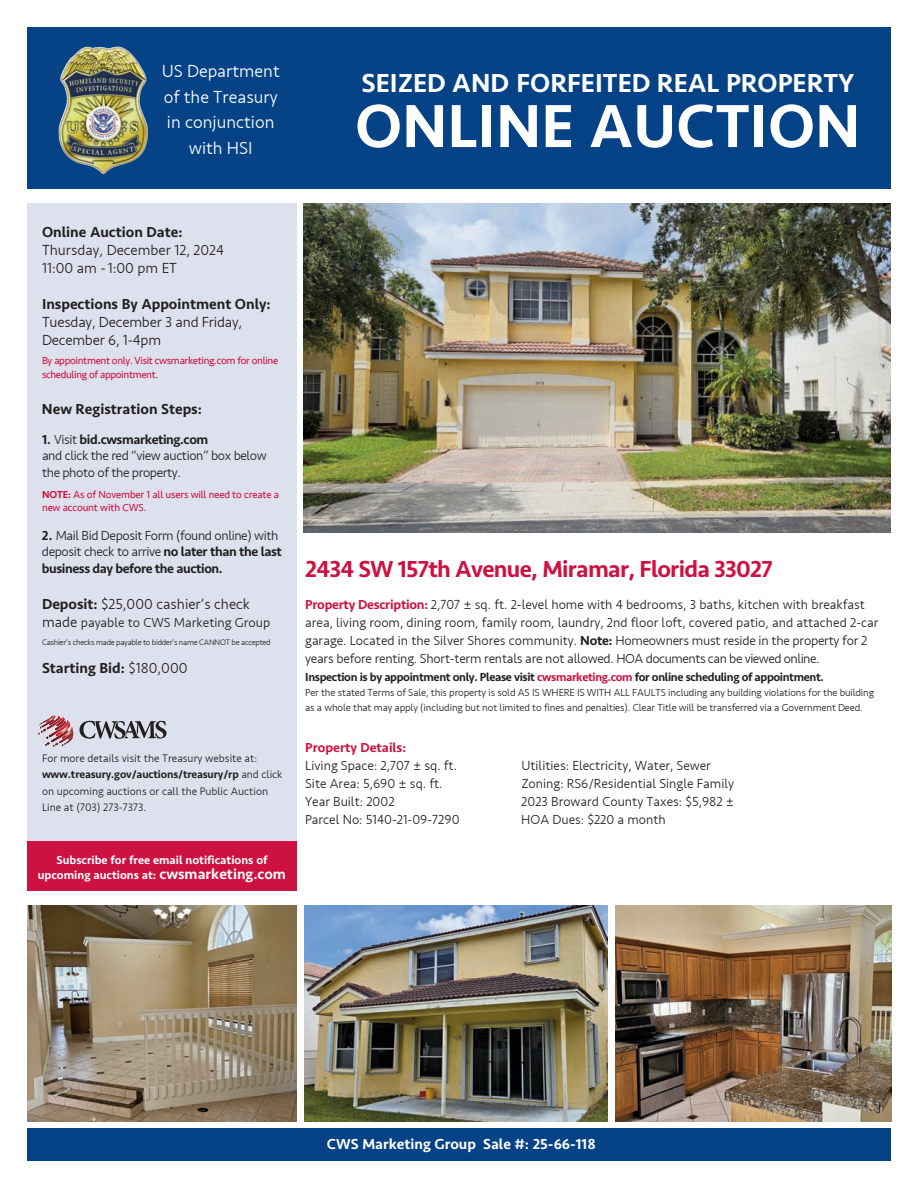
<style>
.page{position:relative;width:918px;height:1188px;background:#fff}
.page>*{position:absolute;margin:0;border:0;box-sizing:border-box;transform-origin:0 0}
.t1{font:500 63px "Seravek";color:#fff}
.t2{font:500 27px "Seravek";color:#fff}
.t3{font:500 24px "Seravek";letter-spacing:-.03em;color:#cd1141}
.t4{font:300 18px/25.5px "Seravek";color:#fff;text-align:center}
.t5{font:300 15px/18px "Seravek";color:#231f20}
.t6{font:500 15px "Seravek";color:#231f20}
.t7{font:500 15px "Seravek";color:#fff}
.t8{font:300 13.5px/18px "Seravek";color:#231f20}
.t9{font:300 13.5px/16.5px "Seravek";letter-spacing:-.03em;color:#231f20}
.t10{font:500 13.5px "Seravek";color:#cd1141}
.t11{font:500 12px "Seravek";letter-spacing:-.03em;color:#231f20}
.t12{font:500 12px/15px "Seravek";color:#fff;text-align:center}
.t13{font:300 11.25px/16.5px "Seravek";color:#231f20}
.t14{font:300 10.5px/15px "Seravek";letter-spacing:-.01em;color:#231f20}
.t15{font:10.5px/13.5px "Seravek";letter-spacing:-.03em;color:#cd1141}
.t16{font:10.5px/13.5px "Seravek";letter-spacing:-.01em;color:#cd1141}
.t17{font:300 8.25px "Seravek";letter-spacing:-.03em;color:#231f20}
.s1{font-weight:500}
.s2{font-size:15px}
.s3{font-weight:300}
.s4{font-weight:500;color:#cd1141}
.s5{color:#cd1141}
</style>
<div class="page">
<div style="left:27px;top:27px;width:864px;height:162px;background:#054286"></div>
<div style="left:27px;top:204px;width:270px;height:687px;background:#dde0ed"></div>
<div style="left:27px;top:1129px;width:864px;height:32px;background:#054286"></div>
<img style="left:304px;top:204px;width:587px;height:329px">
<img style="left:27px;top:906px;width:270px;height:216px">
<img style="left:305px;top:906px;width:303px;height:216px">
<img style="left:615px;top:906px;width:276px;height:216px">
<svg style="left:38px;top:716px;width:129px;height:31px"></svg>
<div style="left:27px;top:842px;width:270px;height:49px;background:#cd1141"></div>
<img style="left:59px;top:47px;width:89px;height:127px">
<h3 class="t4" style="left:162px;top:59px;width:120px">US Department of the Treasury in conjunction with HSI</h3>
<h2 class="t2" style="left:362px;top:73px;width:494px">SEIZED AND FORFEITED REAL PROPERTY</h2>
<h1 class="t1" style="left:355px;top:103px;width:507px">ONLINE AUCTION</h1>
<p class="t6" style="left:42px;top:226px;width:142px">Online Auction Date:</p>
<p class="t5" style="left:42px;top:241px;width:184px">Thursday, December 12, 2024<br>11:00 am - 1:00 pm ET</p>
<p class="t6" style="left:42px;top:298px;width:230px">Inspections By Appointment Only:</p>
<p class="t5" style="left:42px;top:313px;width:202px">Tuesday, December 3 and Friday,<br>December 6, 1-4pm</p>
<p class="t15" style="left:42px;top:354px;width:238px">By appointment only. Visit cwsmarketing.com for online scheduling of appointment.</p>
<p class="t6" style="left:42px;top:403px;width:161px">New Registration Steps:</p>
<p class="t9" style="left:42px;top:432px;width:226px"><span class="s1">1.</span> Visit <span class="s1">bid.cwsmarketing.com<br></span>and click the red “view auction” box below the photo of the property.</p>
<p class="t16" style="left:42px;top:488px;width:239px"><span class="s1">NOTE:</span> As of November 1 all users will need to create a new account with CWS.</p>
<p class="t9" style="left:42px;top:528px;width:241px"><span class="s1">2.</span> Mail Bid Deposit Form (found online) with deposit check to arrive <span class="s1">no later than the last business day before the auction.</span></p>
<p class="t5" style="left:42px;top:595px;width:210px"><span class="s1">Deposit:</span> $25,000 cashier’s check</p>
<p class="t8" style="left:42px;top:614px;width:230px"><span class="s2">made</span> payable to CWS Marketing Group</p>
<p class="t17" style="left:42px;top:637px;width:230px">Cashier’s checks made payable to bidder’s name CANNOT be accepted</p>
<p class="t6" style="left:42px;top:663px;width:147px">Starting Bid: <span class="s3">$180,000</span></p>
<p class="t13" style="left:42px;top:750px;width:242px">For more details visit the Treasury website at: <span class="s1">www.treasury.gov/auctions/treasury/rp</span> and click on upcoming auctions or call the Public Auction Line at (703) 273-7373.</p>
<p class="t12" style="left:38px;top:854px;width:250px">Subscribe for free email notifications of upcoming auctions at: <span class="s2">cwsmarketing.com</span></p>
<h3 class="t3" style="left:305px;top:560px;width:469px">2434 SW 157th Avenue, Miramar, Florida 33027</h3>
<p class="t8" style="left:305px;top:596px;width:575px"><span class="s4">Property Description:</span> 2,707 ± sq. ft. 2-level home with 4 bedrooms, 3 baths, kitchen with breakfast area, living room, dining room, family room, laundry, 2nd floor loft, covered patio, and attached 2-car garage. Located in the Silver Shores community. <span class="s1">Note:</span> Homeowners must reside in the property for 2 years before renting. Short-term rentals are not allowed. HOA documents can be viewed online.</p>
<p class="t11" style="left:305px;top:673px;width:520px">Inspection is by appointment only. Please visit <span class="s5">cwsmarketing.com</span> for online scheduling of appointment.</p>
<p class="t14" style="left:305px;top:686px;width:570px">Per the stated Terms of Sale, this property is sold AS IS WHERE IS WITH ALL FAULTS including any building violations for the building as a whole that may apply (including but not limited to fines and penalties). Clear Title will be transferred via a Government Deed.</p>
<p class="t10" style="left:305px;top:742px;width:103px">Property Details:</p>
<p class="t8" style="left:305px;top:757px;width:153px">Living Space: 2,707 ± sq. ft.</p>
<p class="t8" style="left:521px;top:757px;width:191px">Utilities: Electricity, Water, Sewer</p>
<p class="t8" style="left:305px;top:775px;width:139px">Site Area: 5,690 ± sq. ft.</p>
<p class="t8" style="left:521px;top:775px;width:214px">Zoning: RS6/Residential Single Family</p>
<p class="t8" style="left:305px;top:793px;width:91px">Year Built: 2002</p>
<p class="t8" style="left:521px;top:793px;width:214px">2023 Broward County Taxes: $5,982 ±</p>
<p class="t8" style="left:305px;top:811px;width:156px">Parcel No: 5140-21-09-7290</p>
<p class="t8" style="left:521px;top:811px;width:146px">HOA Dues: $220 a month</p>
<p class="t7" style="left:327px;top:1139px;width:270px">CWS Marketing Group Sale #: 25-66-118</p>
</div>
